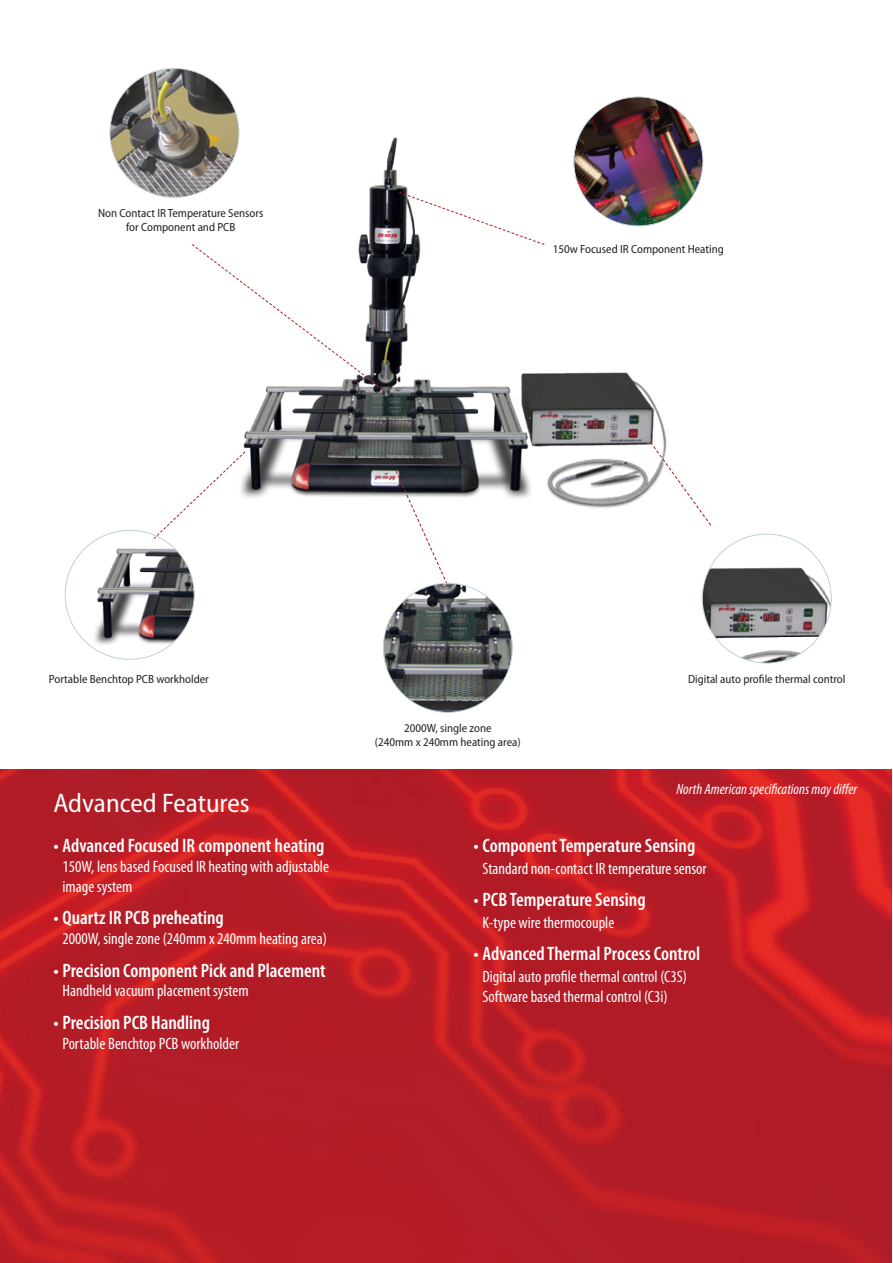
<style>
.page{position:relative;width:893px;height:1263px;background:#fff}
.page>*{position:absolute;margin:0;border:0;box-sizing:border-box;transform-origin:0 0}
.t1{font:semi-condensed 27px "Myriad Pro";color:#fff}
.t2{font:600 condensed 19.5px "Myriad Pro";color:#fff}
.t3{font:condensed 16.5px/19.8px "Myriad Pro";color:#fff}
.t4{font:italic condensed 15px "Myriad Pro";color:#fff}
.t5{font:semi-condensed 11.85px/14.2px "Myriad Pro";color:#231f20;text-align:center}
</style>
<div class="page">
<img style="left:0;top:770px;width:891px;height:493px">
<img style="left:108px;top:117px;width:693px;height:429px">
<img style="left:110px;top:68px;width:129px;height:129px;border-radius:64px">
<img style="left:574px;top:97px;width:129px;height:129px;border-radius:64px">
<img style="left:702px;top:534px;width:129px;height:129px;border-radius:64px">
<svg style="left:152px;top:450px;width:94px;height:90px"></svg>
<img style="left:65px;top:530px;width:129px;height:129px;border-radius:64px">
<svg style="left:398px;top:191px;width:147px;height:55px"></svg>
<svg style="left:395px;top:470px;width:56px;height:118px"></svg>
<img style="left:383px;top:583px;width:129px;height:129px;border-radius:64px">
<svg style="left:649px;top:441px;width:63px;height:86px"></svg>
<svg style="left:191px;top:243px;width:192px;height:147px"></svg>
<p class="t5" style="left:98px;top:206px;width:167px">Non Contact IR Temperature Sensors for Component and PCB</p>
<p class="t5" style="left:553px;top:242px;width:172px">150w Focused IR Component Heating</p>
<p class="t5" style="left:49px;top:672px;width:161px">Portable Benchtop PCB workholder</p>
<p class="t5" style="left:688px;top:672px;width:159px">Digital auto profile thermal control</p>
<p class="t5" style="left:404px;top:721px;width:89px">2000W, single zone</p>
<p class="t5" style="left:375px;top:735px;width:147px">(240mm x 240mm heating area)</p>
<p class="t4" style="left:676px;top:781px;width:182px">North American specifications may differ</p>
<p class="t1" style="left:54px;top:788px;width:198px">Advanced Features</p>
<p class="t2" style="left:54px;top:835px;width:273px">• Advanced Focused IR component heating</p>
<p class="t3" style="left:62px;top:857px;width:268px">150W, lens based Focused IR heating with adjustable</p>
<p class="t3" style="left:62px;top:877px;width:71px">image system</p>
<p class="t2" style="left:54px;top:907px;width:172px">• Quartz IR PCB preheating</p>
<p class="t3" style="left:62px;top:929px;width:266px">2000W, single zone (240mm x 240mm heating area)</p>
<p class="t2" style="left:54px;top:959px;width:274px">• Precision Component Pick and Placement</p>
<p class="t3" style="left:62px;top:981px;width:188px">Handheld vacuum placement system</p>
<p class="t2" style="left:54px;top:1012px;width:158px">• Precision PCB Handling</p>
<p class="t3" style="left:62px;top:1033px;width:178px">Portable Benchtop PCB workholder</p>
<p class="t2" style="left:473px;top:835px;width:223px">• Component Temperature Sensing</p>
<p class="t3" style="left:482px;top:859px;width:226px">Standard non-contact IR temperature sensor</p>
<p class="t2" style="left:473px;top:889px;width:174px">• PCB Temperature Sensing</p>
<p class="t3" style="left:482px;top:913px;width:133px">K-type wire thermocouple</p>
<p class="t2" style="left:473px;top:943px;width:228px">• Advanced Thermal Process Control</p>
<p class="t3" style="left:482px;top:967px;width:206px">Digital auto profile thermal control (C3S)<br>Software based thermal control (C3i)</p>
</div>
